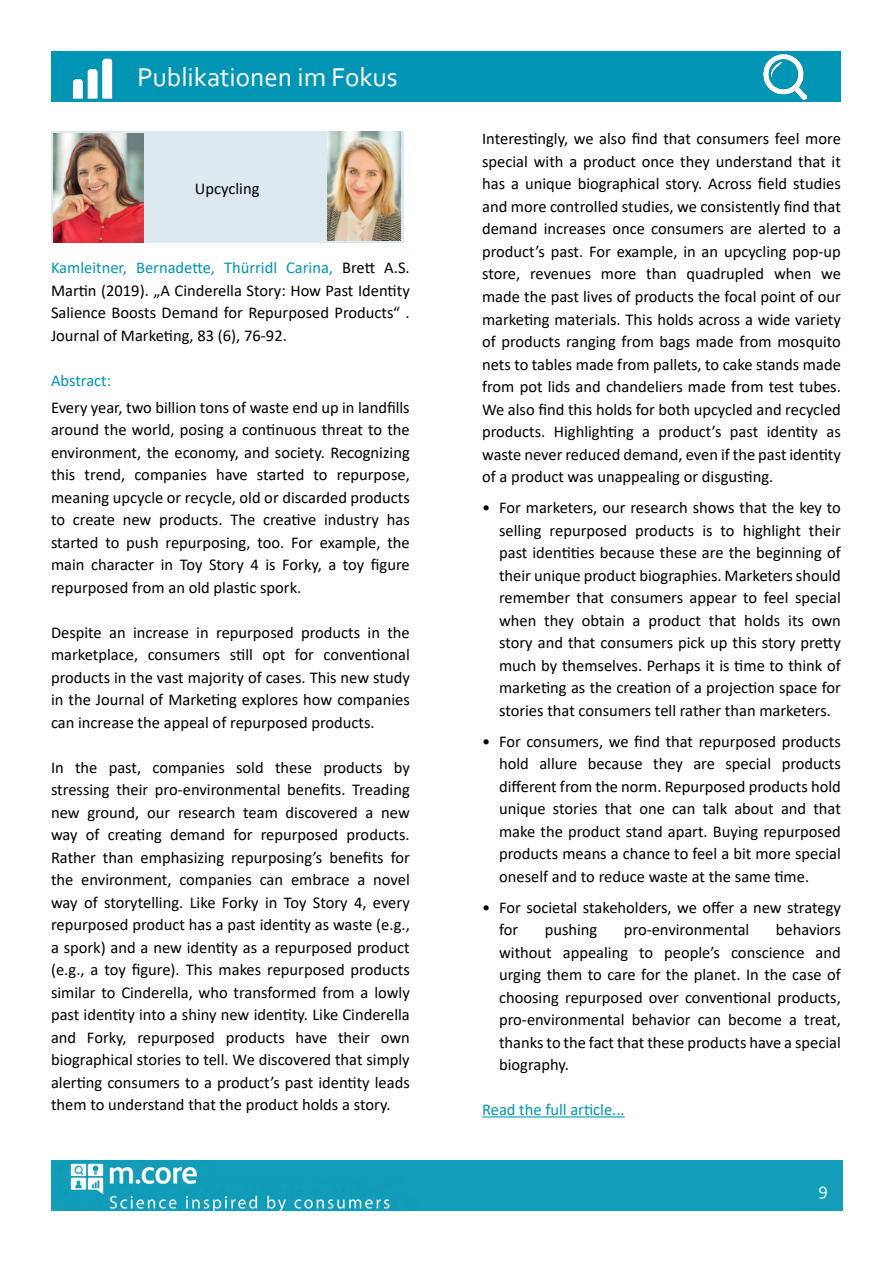
<style>
.page{position:relative;width:893px;height:1263px;background:#fff}
.page>*{position:absolute;margin:0;border:0;box-sizing:border-box;transform-origin:0 0}
.t1{font:27px "Corbel";color:#fff}
.t2{font:18px "Corbel";color:#fff}
.t3{font:16.5px/22.5px "Calibri";color:#000;text-align:justify}
.t4{font:16.5px "Calibri";color:#0095b4}
.s1{color:#0095b4}
</style>
<div class="page">
<img style="left:51px;top:1160px;width:754px;height:51px">
<div style="left:805px;top:1160px;width:37px;height:51px;background:#139db9"></div>
<div style="left:51px;top:51px;width:790px;height:50px;background:#0095b4"></div>
<hr style="left:482px;top:1116px;width:143px;height:1px;background:#0095b4">
<div style="left:51px;top:132px;width:352px;height:111px;background:#dde9f1"></div>
<img style="left:72px;top:58px;width:41px;height:41px">
<img style="left:763px;top:55px;width:44px;height:44px">
<img style="left:327px;top:131px;width:74px;height:110px">
<img style="left:53px;top:133px;width:90px;height:110px">
<h1 class="t1" style="left:137px;top:60px;width:262px">Publikationen im Fokus</h1>
<p class="t3" style="left:195px;top:176px;width:66px">Upcycling</p>
<p class="t3" style="left:51px;top:256px;width:360px"><span class="s1">Kamleitner, Bernadette, Thürridl Carina,</span> Brett A.S.<br>Martin (2019). „A Cinderella Story: How Past Identity Salience Boosts Demand for Repurposed Products“ .<br>Journal of Marketing, 83 (6), 76-92.</p>
<p class="t4" style="left:51px;top:369px;width:62px">Abstract:</p>
<p class="t3" style="left:51px;top:396px;width:360px">Every year, two billion tons of waste end up in landfills around the world, posing a continuous threat to the environment, the economy, and society. Recognizing this trend, companies have started to repurpose, meaning upcycle or recycle, old or discarded products to create new products. The creative industry has started to push repurposing, too. For example, the main character in Toy Story 4 is Forky, a toy figure repurposed from an old plastic spork.</p>
<p class="t3" style="left:51px;top:621px;width:360px">Despite an increase in repurposed products in the marketplace, consumers still opt for conventional products in the vast majority of cases. This new study in the Journal of Marketing explores how companies can increase the appeal of repurposed products.</p>
<p class="t3" style="left:51px;top:756px;width:360px">In the past, companies sold these products by stressing their pro-environmental benefits. Treading new ground, our research team discovered a new way of creating demand for repurposed products.<br>Rather than emphasizing repurposing’s benefits for the environment, companies can embrace a novel way of storytelling. Like Forky in Toy Story 4, every repurposed product has a past identity as waste (e.g., a spork) and a new identity as a repurposed product (e.g., a toy figure). This makes repurposed products similar to Cinderella, who transformed from a lowly past identity into a shiny new identity. Like Cinderella and Forky, repurposed products have their own biographical stories to tell. We discovered that simply alerting consumers to a product’s past identity leads them to understand that the product holds a story.</p>
<p class="t3" style="left:482px;top:127px;width:360px">Interestingly, we also find that consumers feel more special with a product once they understand that it has a unique biographical story. Across field studies and more controlled studies, we consistently find that demand increases once consumers are alerted to a product’s past. For example, in an upcycling pop-up store, revenues more than quadrupled when we made the past lives of products the focal point of our marketing materials. This holds across a wide variety of products ranging from bags made from mosquito nets to tables made from pallets, to cake stands made from pot lids and chandeliers made from test tubes.<br>We also find this holds for both upcycled and recycled products. Highlighting a product’s past identity as waste never reduced demand, even if the past identity of a product was unappealing or disgusting.</p>
<p class="t3" style="left:499px;top:496px;width:343px;text-indent:-17px">• For marketers, our research shows that the key to selling repurposed products is to highlight their past identities because these are the beginning of their unique product biographies. Marketers should remember that consumers appear to feel special when they obtain a product that holds its own story and that consumers pick up this story pretty much by themselves. Perhaps it is time to think of marketing as the creation of a projection space for stories that consumers tell rather than marketers.</p>
<p class="t3" style="left:499px;top:729px;width:343px;text-indent:-17px">• For consumers, we find that repurposed products hold allure because they are special products different from the norm. Repurposed products hold unique stories that one can talk about and that make the product stand apart. Buying repurposed products means a chance to feel a bit more special oneself and to reduce waste at the same time.</p>
<p class="t3" style="left:499px;top:895px;width:343px;text-indent:-17px">• For societal stakeholders, we offer a new strategy for</p>
<p class="t3" style="left:499px;top:918px;width:343px;text-indent:277px">behaviors without appealing to people’s conscience and urging them to care for the planet. In the case of choosing repurposed over conventional products, pro-environmental behavior can become a treat, thanks to the fact that these products have a special biography.</p>
<p class="t4" style="left:482px;top:1098px;width:144px">Read the full article...</p>
<p class="t3" style="left:545px;top:918px;width:54px">pushing</p>
<p class="t3" style="left:624px;top:918px;width:127px">pro-environmental</p>
<p class="t2" style="left:819px;top:1178px;width:11px">9</p>
</div>
